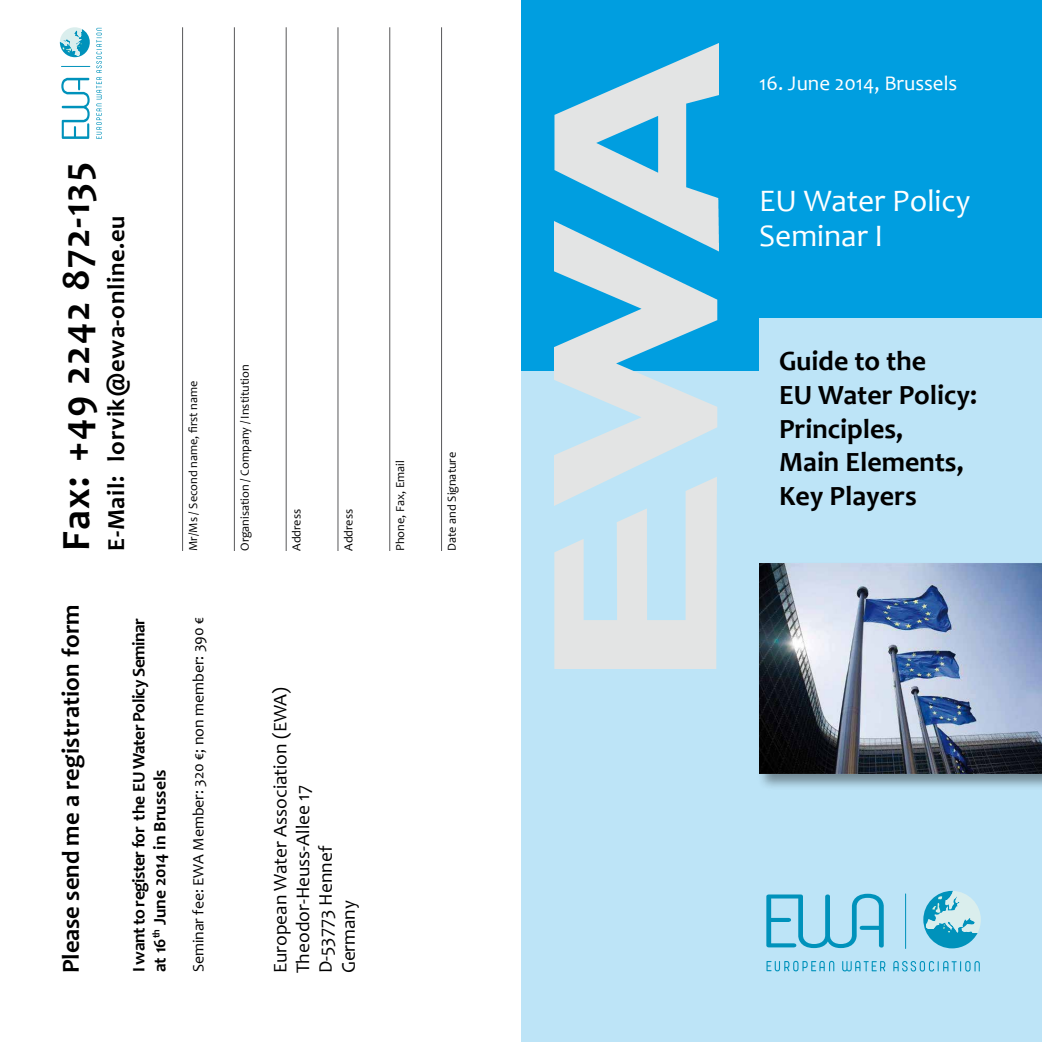
<style>
.page{position:relative;width:1042px;height:1042px;background:#fff}
.page>*{position:absolute;margin:0;border:0;box-sizing:border-box;transform-origin:0 0}
.t1{font:700 40.25px "Candara";letter-spacing:.03em;color:#000}
.t2{font:31.5px/35px "Candara";color:#fff}
.t3{font:700 28px/33.6px "Candara";color:#000}
.t4{font:700 24.5px "Candara";letter-spacing:.01em;color:#000}
.t5{font:700 24.5px "Candara";letter-spacing:.03em;color:#000}
.t6{font:21px "Candara";color:#fff}
.t7{font:19.25px/22.8px "Candara";color:#000}
.t8{font:700 17.5px "Candara";letter-spacing:-.03em;color:#000}
.t9{font:700 17.5px "Candara";color:#000}
.t10{font:15.75px "Candara";color:#000}
.t11{font:12.25px "Candara";color:#000}
</style>
<div class="page">
<hr style="left:182px;top:27px;width:1px;height:524px;background:#58585a">
<hr style="left:234px;top:27px;width:1px;height:524px;background:#58585a">
<hr style="left:286px;top:27px;width:1px;height:524px;background:#58585a">
<hr style="left:337px;top:27px;width:1px;height:524px;background:#58585a">
<hr style="left:389px;top:27px;width:1px;height:524px;background:#58585a">
<hr style="left:441px;top:27px;width:1px;height:524px;background:#58585a">
<div style="left:521px;top:369px;width:521px;height:673px;background:#bde4f7"></div>
<div style="left:521px;top:0;width:521px;height:371px;background:#009ee0"></div>
<div style="left:759px;top:319px;width:283px;height:279px;background:#bde4f7"></div>
<img style="left:555px;top:44px;width:163px;height:625px">
<svg style="left:766px;top:894px;width:118px;height:54px"></svg>
<hr style="left:905px;top:894px;width:1px;height:54px;background:#0092bb">
<svg style="left:766px;top:961px;width:68px;height:10px"></svg>
<svg style="left:842px;top:961px;width:43px;height:10px"></svg>
<svg style="left:893px;top:961px;width:87px;height:10px"></svg>
<svg style="left:923px;top:891px;width:58px;height:57px"></svg>
<svg style="left:61px;top:78px;width:29px;height:61px"></svg>
<svg style="left:61px;top:66px;width:29px;height:1px"></svg>
<svg style="left:96px;top:28px;width:6px;height:111px"></svg>
<svg style="left:60px;top:27px;width:30px;height:30px"></svg>
<div style="left:756px;top:561px;width:286px;height:229px;background:#000;opacity:.4"></div>
<img style="left:759px;top:564px;width:283px;height:210px">
<h1 class="t1" style="left:51px;top:551px;width:390px;rotate:-90deg">Fax: +49 2242 872-135</h1>
<h3 class="t5" style="left:101px;top:551px;width:337px;rotate:-90deg">E-Mail: lorvik@ewa-online.eu</h3>
<p class="t11" style="left:185px;top:551px;width:172px;rotate:-90deg">Mr/Ms / Second name, first name</p>
<h3 class="t4" style="left:56px;top:973px;width:371px;rotate:-90deg">Please send me a registration form</h3>
<h3 class="t8" style="left:128px;top:972px;width:355px;rotate:-90deg">I want to register for the EU Water Policy Seminar</h3>
<h3 class="t9" style="left:149px;top:972px;width:204px;rotate:-90deg">at 16<sup>th</sup> June 2014 in Brussels</h3>
<p class="t10" style="left:189px;top:972px;width:357px;rotate:-90deg">Seminar fee: EWA Member: 320 €; non member: 390 €</p>
<p class="t11" style="left:237px;top:551px;width:188px;rotate:-90deg">Organisation / Company / Institution</p>
<p class="t11" style="left:289px;top:551px;width:43px;rotate:-90deg">Address</p>
<p class="t11" style="left:341px;top:551px;width:43px;rotate:-90deg">Address</p>
<h3 class="t7" style="left:269px;top:973px;width:288px;rotate:-90deg">European Water Association (EWA)<br>Theodor-Heuss-Allee 17<br>D-53773 Hennef<br>Germany</h3>
<p class="t11" style="left:392px;top:551px;width:92px;rotate:-90deg">Phone, Fax, Email</p>
<p class="t11" style="left:444px;top:551px;width:101px;rotate:-90deg">Date and Signature</p>
<h3 class="t6" style="left:759px;top:70px;width:200px">16. June 2014, Brussels</h3>
<h2 class="t2" style="left:759px;top:183px;width:213px">EU Water Policy<br>Seminar I</h2>
<h3 class="t3" style="left:779px;top:344px;width:200px">Guide to the<br>EU Water Policy:<br>Principles,<br>Main Elements,<br>Key Players</h3>
</div>
